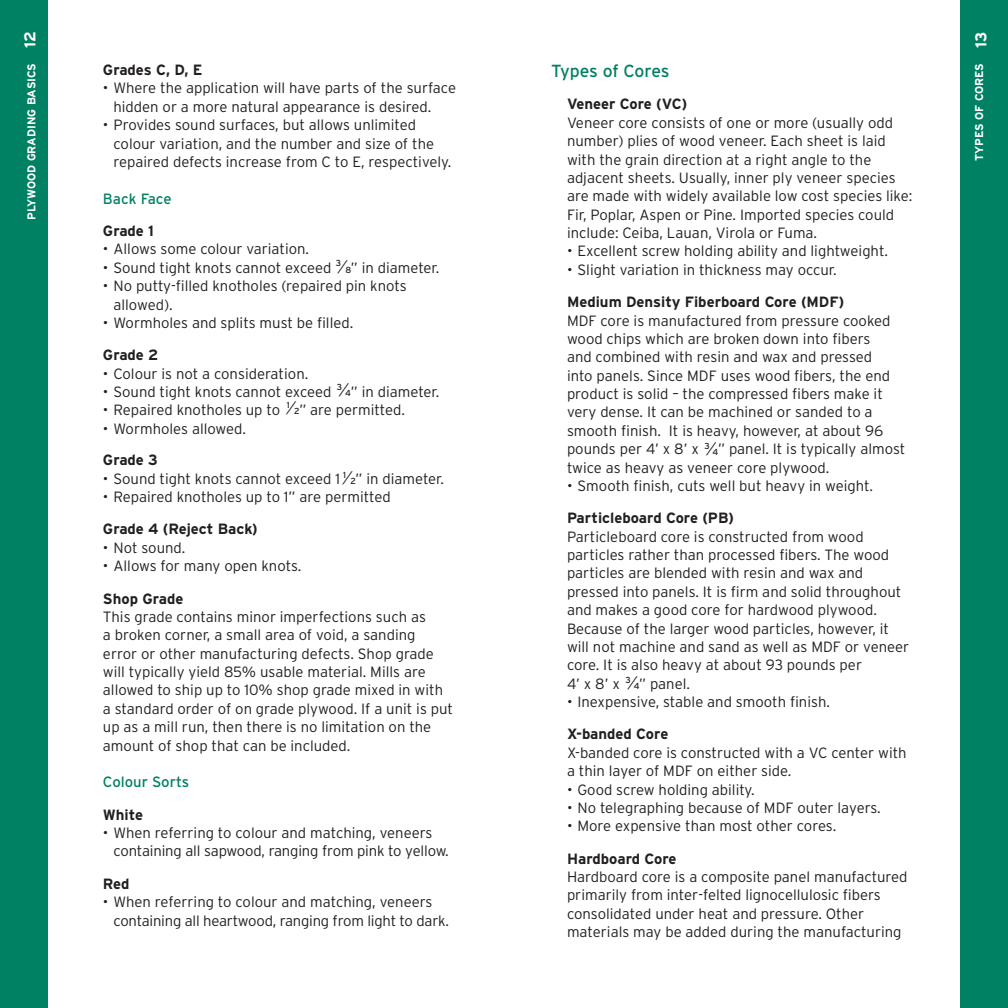
<style>
.page{position:relative;width:1008px;height:1008px;background:#fff}
.page>*{position:absolute;margin:0;border:0;box-sizing:border-box;transform-origin:0 0}
.body1{font:17.5px "Interstate";letter-spacing:-.01em;color:#008164}
.t1{font:700 15.75px "Interstate";color:#fff}
.body1-2{font:300 14.88px/18.4px "Interstate";color:#231f20}
.list2{font:300 14.88px/18.4px "Interstate";color:#231f20}
.body1-3{font:700 14.88px "Interstate";color:#231f20}
.body1-4{font:14.88px "Interstate";color:#008164}
.t2{font:700 11.38px "Interstate";color:#fff}
.contents1{font:8.75px "Interstate";color:#231f20}
.s1{font-weight:300;font-style:italic;font-size:14.88px}
</style>
<div class="page">
<div style="left:0;top:0;width:47px;height:1008px;background:#008164"></div>
<div style="left:961px;top:0;width:47px;height:1008px;background:#008164"></div>
<p class="t1" style="left:21px;top:48px;width:18px;rotate:-90deg">12</p>
<p class="t2" style="left:25px;top:220px;width:159px;rotate:-90deg">PLYWOOD GRADING BASICS</p>
<p class="body1-3" style="left:103px;top:61px;width:101px">Grades C, D, E</p>
<p class="list2" style="left:113px;top:79px;width:344px;text-indent:-10px">• Where the application will have parts of the surface hidden or a more natural appearance is desired.</p>
<p class="list2" style="left:113px;top:116px;width:340px;text-indent:-10px">• Provides sound surfaces, but allows unlimited colour variation, and the number and size of the repaired defects increase from C to E, respectively.</p>
<p class="body1-4" style="left:103px;top:190px;width:70px">Back Face</p>
<p class="body1-3" style="left:103px;top:222px;width:53px">Grade 1</p>
<p class="list2" style="left:103px;top:240px;width:208px">• Allows some colour variation.</p>
<p class="list2" style="left:103px;top:258px;width:230px">• Sound tight knots cannot exceed</p>
<p class="list2" style="left:351px;top:258px;width:90px">” in diameter.</p>
<p class="list2" style="left:113px;top:277px;width:295px;text-indent:-10px">• No putty-filled knotholes (repaired pin knots allowed).</p>
<p class="list2" style="left:103px;top:313px;width:252px">• Wormholes and splits must be filled.</p>
<p class="body1-3" style="left:103px;top:347px;width:57px">Grade 2</p>
<p class="list2" style="left:103px;top:364px;width:207px">• Colour is not a consideration.</p>
<p class="list2" style="left:103px;top:382px;width:230px">• Sound tight knots cannot exceed</p>
<p class="list2" style="left:351px;top:382px;width:90px">” in diameter.</p>
<p class="list2" style="left:103px;top:401px;width:179px">• Repaired knotholes up to</p>
<p class="list2" style="left:299px;top:401px;width:107px">” are permitted.</p>
<p class="list2" style="left:103px;top:419px;width:145px">• Wormholes allowed.</p>
<p class="body1-3" style="left:103px;top:452px;width:56px">Grade 3</p>
<p class="list2" style="left:103px;top:469px;width:343px">• Sound tight knots cannot exceed 1 ” in diameter.</p>
<p class="list2" style="left:103px;top:487px;width:289px">• Repaired knotholes up to 1” are permitted</p>
<p class="body1-3" style="left:103px;top:521px;width:156px">Grade 4 (Reject Back)</p>
<p class="list2" style="left:103px;top:538px;width:84px">• Not sound.</p>
<p class="list2" style="left:103px;top:557px;width:200px">• Allows for many open knots.</p>
<p class="body1-3" style="left:103px;top:590px;width:82px">Shop Grade</p>
<p class="body1-2" style="left:103px;top:607px;width:352px">This grade contains minor imperfections such as<br>a broken corner, a small area of void, a sanding error or other manufacturing defects. Shop grade will typically yield 85% usable material. Mills are allowed to ship up to 10% shop grade mixed in with a standard order of on grade plywood. If a unit is put up as a mill run, then there is no limitation on the amount of shop that can be included.</p>
<p class="body1-4" style="left:103px;top:774px;width:88px">Colour Sorts</p>
<p class="body1-3" style="left:103px;top:806px;width:42px">White</p>
<p class="list2" style="left:113px;top:823px;width:337px;text-indent:-10px">• When referring to colour and matching, veneers containing all sapwood, ranging from pink to yellow.</p>
<p class="body1-3" style="left:103px;top:875px;width:28px">Red</p>
<p class="list2" style="left:113px;top:893px;width:337px;text-indent:-10px">• When referring to colour and matching, veneers containing all heartwood, ranging from light to dark.</p>
<p class="contents1" style="left:336px;top:262px;width:17px">3<span class="s1">/</span>8</p>
<p class="contents1" style="left:337px;top:385px;width:16px">3<span class="s1">/</span>4</p>
<p class="contents1" style="left:286px;top:403px;width:15px">1<span class="s1">/</span>2</p>
<p class="contents1" style="left:343px;top:473px;width:15px">1<span class="s1">/</span>2</p>
<p class="body1" style="left:551px;top:61px;width:120px">Types of Cores</p>
<p class="body1-3" style="left:567px;top:96px;width:122px">Veneer Core (VC)</p>
<p class="body1-2" style="left:567px;top:113px;width:347px">Veneer core consists of one or more (usually odd number) plies of wood veneer. Each sheet is laid with the grain direction at a right angle to the adjacent sheets. Usually, inner ply veneer species are made with widely available low cost species like:<br>Fir, Poplar, Aspen or Pine. Imported species could include: Ceiba, Lauan, Virola or Fuma.</p>
<p class="list2" style="left:567px;top:242px;width:322px">• Excellent screw holding ability and lightweight.</p>
<p class="list2" style="left:567px;top:260px;width:271px">• Slight variation in thickness may occur.</p>
<p class="body1-3" style="left:567px;top:294px;width:279px">Medium Density Fiberboard Core (MDF)</p>
<p class="body1-2" style="left:567px;top:311px;width:325px">MDF core is manufactured from pressure cooked wood chips which are broken down into fibers and combined with resin and wax and pressed into panels. Since MDF uses wood fibers, the end product is solid – the compressed fibers make it very dense. It can be machined or sanded to a smooth finish. It is heavy, however, at about 96 pounds per 4’ x 8’ x</p>
<p class="contents1" style="left:704px;top:444px;width:16px">3<span class="s1">/</span>4</p>
<p class="body1-2" style="left:567px;top:440px;width:340px;text-indent:151px">” panel. It is typically almost twice as heavy as veneer core plywood.</p>
<p class="list2" style="left:567px;top:476px;width:308px">• Smooth finish, cuts well but heavy in weight.</p>
<p class="body1-3" style="left:567px;top:510px;width:168px">Particleboard Core (PB)</p>
<p class="body1-2" style="left:567px;top:527px;width:344px">Particleboard core is constructed from wood particles rather than processed fibers. The wood particles are blended with resin and wax and pressed into panels. It is firm and solid throughout and makes a good core for hardwood plywood.<br>Because of the larger wood particles, however, it will not machine and sand as well as MDF or veneer core. It is also heavy at about 93 pounds per</p>
<p class="body1-2" style="left:567px;top:674px;width:54px">4’ x 8’ x</p>
<p class="body1-2" style="left:639px;top:674px;width:52px">” panel.</p>
<p class="list2" style="left:567px;top:693px;width:265px">• Inexpensive, stable and smooth finish.</p>
<p class="body1-3" style="left:567px;top:726px;width:103px">X-banded Core</p>
<p class="body1-2" style="left:567px;top:743px;width:341px">X-banded core is constructed with a VC center with a thin layer of MDF on either side.</p>
<p class="list2" style="left:567px;top:780px;width:189px">• Good screw holding ability.</p>
<p class="list2" style="left:567px;top:798px;width:315px">• No telegraphing because of MDF outer layers.</p>
<p class="list2" style="left:567px;top:817px;width:271px">• More expensive than most other cores.</p>
<p class="body1-3" style="left:567px;top:850px;width:111px">Hardboard Core</p>
<p class="body1-2" style="left:567px;top:868px;width:342px">Hardboard core is a composite panel manufactured primarily from inter-felted lignocellulosic fibers consolidated under heat and pressure. Other materials may be added during the manufacturing</p>
<p class="contents1" style="left:626px;top:678px;width:16px">3<span class="s1">/</span>4</p>
<p class="t1" style="left:972px;top:48px;width:18px;rotate:-90deg">13</p>
<p class="t2" style="left:973px;top:161px;width:100px;rotate:-90deg">TYPES OF CORES</p>
</div>
